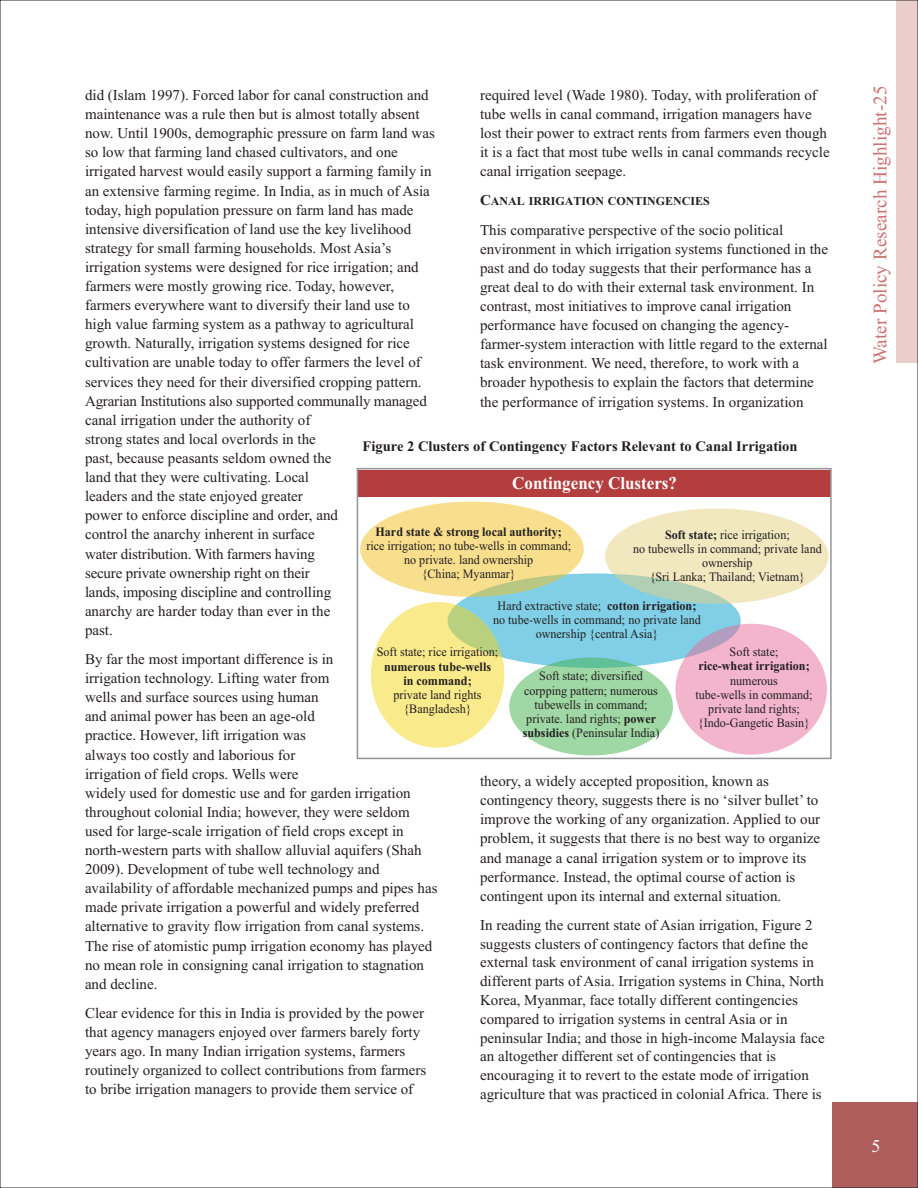
<style>
.page{position:relative;width:918px;height:1188px;background:#fff}
.page>*{position:absolute;margin:0;border:0;box-sizing:border-box;transform-origin:0 0}
.t1{font:19.2px "Times New Roman";color:#ca7471}
.t2{font:700 18px "Times New Roman";color:#fff;scale:.94 1}
.t3{font:18px "Times New Roman";color:#fff}
.t4{font:15px/19px "Times New Roman";color:#231f20}
.t5{font:700 14.55px "Times New Roman";color:#231f20}
.t6{font:12.75px/14.2px "Times New Roman";color:#231f20;text-align:center;scale:.94 1}
.t7{font:700 12.75px/14.2px "Times New Roman";color:#231f20;text-align:center;scale:.94 1}
.t8{font:700 12px "Times New Roman";color:#231f20}
.s1{font-size:15px}
.s2{font-weight:700}
</style>
<div class="page">
<div style="left:896px;top:0;width:22px;height:363px;background:#e9cecc"></div>
<div style="left:832px;top:1102px;width:86px;height:86px;background:#ad5e5c"></div>
<div style="left:357px;top:470px;width:474px;height:26px;background:#b43d3d"></div>
<div style="left:357px;top:468px;width:475px;height:291px;border:2px solid #939598"></div>
<div style="left:448px;top:573px;width:293px;height:95px;background:#80cfe6;border-radius:50%"></div>
<div style="left:360px;top:502px;width:224px;height:95px;background:#f8df8d;border-radius:50%"></div>
<div style="left:605px;top:508px;width:224px;height:96px;background:#e3d182;border-radius:50%;opacity:.5"></div>
<div style="left:371px;top:602px;width:133px;height:146px;background:#f4d518;border-radius:50%;opacity:.5"></div>
<div style="left:509px;top:658px;width:164px;height:98px;background:#9fd8a5;border-radius:50%"></div>
<div style="left:675px;top:624px;width:152px;height:131px;background:#f2b5cb;border-radius:50%"></div>
<p class="t4" style="left:85px;top:87px;width:351px">did (Islam 1997). Forced labor for canal construction and maintenance was a rule then but is almost totally absent now. Until 1900s, demographic pressure on farm land was so low that farming land chased cultivators, and one irrigated harvest would easily support a farming family in an extensive farming regime. In India, as in much of Asia today, high population pressure on farm land has made intensive diversification of land use the key livelihood strategy for small farming households. Most Asia’s irrigation systems were designed for rice irrigation; and farmers were mostly growing rice. Today, however, farmers everywhere want to diversify their land use to high value farming system as a pathway to agricultural growth. Naturally, irrigation systems designed for rice cultivation are unable today to offer farmers the level of services they need for their diversified cropping pattern.<br>Agrarian Institutions also supported communally managed canal irrigation under the authority of<br>strong states and local overlords in the<br>past, because peasants seldom owned the<br>land that they were cultivating. Local<br>leaders and the state enjoyed greater<br>power to enforce discipline and order, and<br>control the anarchy inherent in surface<br>water distribution. With farmers having<br>secure private ownership right on their<br>lands, imposing discipline and controlling<br>anarchy are harder today than ever in the<br>past.</p>
<p class="t4" style="left:85px;top:651px;width:354px">By far the most important difference is in<br>irrigation technology. Lifting water from<br>wells and surface sources using human<br>and animal power has been an age-old<br>practice. However, lift irrigation was<br>always too costly and laborious for<br>irrigation of field crops. Wells were<br>widely used for domestic use and for garden irrigation throughout colonial India; however, they were seldom used for large-scale irrigation of field crops except in north-western parts with shallow alluvial aquifers (Shah 2009). Development of tube well technology and availability of affordable mechanized pumps and pipes has made private irrigation a powerful and widely preferred alternative to gravity flow irrigation from canal systems.<br>The rise of atomistic pump irrigation economy has played no mean role in consigning canal irrigation to stagnation and decline.</p>
<p class="t4" style="left:85px;top:1005px;width:343px">Clear evidence for this in India is provided by the power that agency managers enjoyed over farmers barely forty years ago. In many Indian irrigation systems, farmers routinely organized to collect contributions from farmers to bribe irrigation managers to provide them service of</p>
<p class="t4" style="left:480px;top:87px;width:351px">required level (Wade 1980). Today, with proliferation of tube wells in canal command, irrigation managers have lost their power to extract rents from farmers even though it is a fact that most tube wells in canal commands recycle canal irrigation seepage.</p>
<p class="t8" style="left:480px;top:197px;width:231px"><span class="s1">C</span>ANAL IRRIGATION CONTINGENCIES</p>
<p class="t4" style="left:480px;top:221px;width:349px">This comparative perspective of the socio political environment in which irrigation systems functioned in the past and do today suggests that their performance has a great deal to do with their external task environment. In contrast, most initiatives to improve canal irrigation performance have focused on changing the agency&shy;farmer-system interaction with little regard to the external task environment. We need, therefore, to work with a broader hypothesis to explain the factors that determine the performance of irrigation systems. In organization</p>
<p class="t5" style="left:363px;top:441px;width:436px">Figure 2 Clusters of Contingency Factors Relevant to Canal Irrigation</p>
<p class="t2" style="left:512px;top:477px;width:177px">Contingency Clusters?</p>
<p class="t6" style="left:633px;top:528px;width:202px"><span class="s2">Soft state;</span> rice irrigation;<br>no tubewells in command; private land ownership<br>{Sri Lanka; Thailand; Vietnam}</p>
<p class="t7" style="left:376px;top:526px;width:200px">Hard state &amp; strong local authority;</p>
<p class="t6" style="left:366px;top:540px;width:219px">rice irrigation; no tube-wells in command; no private. land ownership<br>{China; Myanmar}</p>
<p class="t6" style="left:493px;top:599px;width:223px">Hard extractive state; <span class="s2">cotton irrigation; </span>no tube-wells in command; no private land ownership {central Asia}</p>
<p class="t6" style="left:730px;top:646px;width:53px">Soft state;</p>
<p class="t7" style="left:698px;top:660px;width:120px">rice-wheat irrigation;</p>
<p class="t6" style="left:696px;top:674px;width:126px">numerous<br>tube-wells in command; private land rights; {Indo-Gangetic Basin}</p>
<p class="t6" style="left:377px;top:646px;width:131px">Soft state; rice irrigation;</p>
<p class="t7" style="left:384px;top:660px;width:115px">numerous tube-wells in command;</p>
<p class="t6" style="left:393px;top:689px;width:95px">private land rights {Bangladesh}</p>
<p class="t6" style="left:523px;top:670px;width:147px">Soft state; diversified corpping pattern; numerous tubewells in command; private. land rights; <span class="s2">power subsidies</span> (Peninsular India)</p>
<p class="t4" style="left:480px;top:773px;width:342px">theory, a widely accepted proposition, known as contingency theory, suggests there is no ‘silver bullet’ to improve the working of any organization. Applied to our problem, it suggests that there is no best way to organize and manage a canal irrigation system or to improve its performance. Instead, the optimal course of action is contingent upon its internal and external situation.</p>
<p class="t4" style="left:480px;top:917px;width:346px">In reading the current state of Asian irrigation, Figure 2 suggests clusters of contingency factors that define the external task environment of canal irrigation systems in different parts of Asia. Irrigation systems in China, North Korea, Myanmar, face totally different contingencies compared to irrigation systems in central Asia or in peninsular India; and those in high-income Malaysia face an altogether different set of contingencies that is encouraging it to revert to the estate mode of irrigation agriculture that was practiced in colonial Africa. There is</p>
<p class="t1" style="left:873px;top:364px;width:280px;rotate:-90deg">Water Policy Research Highlight-25</p>
<p class="t3" style="left:872px;top:1140px;width:10px">5</p>
</div>
